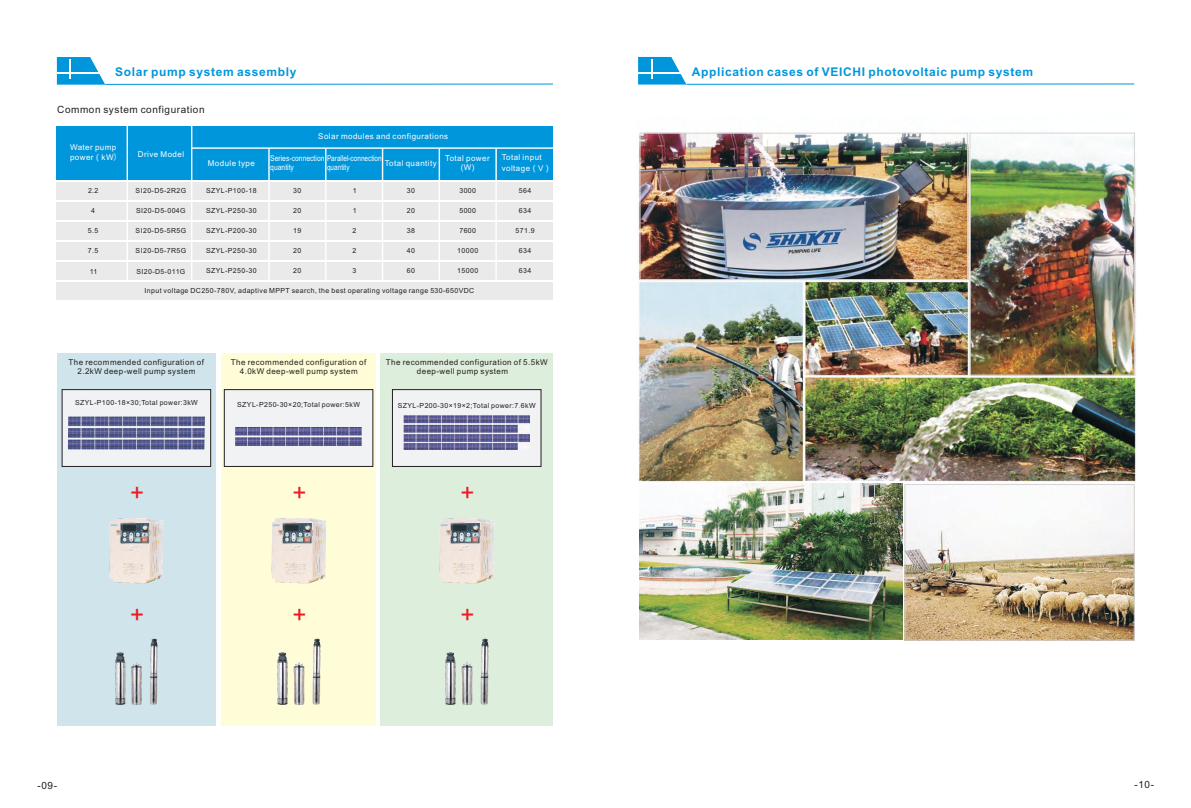
<style>
.page{position:relative;width:1191px;height:808px;background:#fff}
.page>*{position:absolute;margin:0;border:0;box-sizing:border-box;transform-origin:0 0}
.t1{font:24px "Arial";color:#ef1923}
.t2{font:700 12px "Arial";letter-spacing:.055em;color:#0096db}
.t3{font:10px "Arial";letter-spacing:.055em;color:#241f1f}
.t4{font:8px/8.9px "Arial";letter-spacing:.055em;color:#241f1f;text-align:center}
.t5{font:8px/10.2px "Arial";letter-spacing:.055em;color:#fff}
.t6{font:8px/9px "Arial";color:#fff;scale:.85 1}
.t7{font:8px "Arial";color:#fff;scale:.8 1}
.t8{font:7px "Arial";letter-spacing:.055em;color:#241f1f}
.s1{font-family:"Microsoft Ya Hei"}
.s2{font-family:"Adobe Heiti Std"}
.s3{font-family:"Microsoft Ya Hei";font-weight:300}
</style>
<div class="page">
<svg style="left:638px;top:57px;width:496px;height:28px"></svg>
<div style="left:380px;top:353px;width:173px;height:373px;background:#ddeedc"></div>
<div style="left:222px;top:353px;width:154px;height:373px;background:#fffdd7"></div>
<div style="left:57px;top:353px;width:159px;height:373px;background:#d0e4eb"></div>
<svg style="left:57px;top:57px;width:496px;height:28px"></svg>
<div style="left:57px;top:126px;width:496px;height:53px;background:#0096db"></div>
<div style="left:57px;top:182px;width:496px;height:17px;background:#ebeaea"></div>
<div style="left:57px;top:202px;width:496px;height:18px;background:#ebeaea"></div>
<div style="left:57px;top:222px;width:496px;height:18px;background:#ebeaea"></div>
<div style="left:57px;top:242px;width:496px;height:18px;background:#ebeaea"></div>
<div style="left:57px;top:262px;width:496px;height:18px;background:#ebeaea"></div>
<div style="left:57px;top:282px;width:496px;height:18px;background:#ebeaea"></div>
<hr style="left:127px;top:126px;width:1px;height:154px;background:#fff">
<hr style="left:191px;top:126px;width:1px;height:154px;background:#fff">
<hr style="left:192px;top:147px;width:361px;height:2px;background:#fff">
<hr style="left:268px;top:149px;width:2px;height:131px;background:#fff">
<hr style="left:325px;top:149px;width:1px;height:131px;background:#fff">
<hr style="left:382px;top:149px;width:1px;height:131px;background:#fff">
<hr style="left:438px;top:149px;width:2px;height:131px;background:#fff">
<hr style="left:495px;top:149px;width:2px;height:131px;background:#fff">
<img style="left:109px;top:518px;width:54px;height:65px">
<img style="left:115px;top:638px;width:43px;height:67px">
<img style="left:271px;top:518px;width:55px;height:65px">
<img style="left:277px;top:638px;width:44px;height:67px">
<img style="left:439px;top:518px;width:55px;height:65px">
<img style="left:445px;top:638px;width:44px;height:67px">
<img style="left:638px;top:132px;width:498px;height:352px">
<div style="left:639px;top:133px;width:329px;height:147px;border:1px solid #d5d4d5"></div>
<div style="left:969px;top:133px;width:165px;height:242px;border:1px solid #d5d4d5"></div>
<img style="left:639px;top:484px;width:263px;height:155px">
<img style="left:906px;top:486px;width:226px;height:152px">
<div style="left:904px;top:484px;width:230px;height:156px;border:1px solid #d5d4d5"></div>
<div style="left:62px;top:389px;width:149px;height:78px;background:#f1f2f3;border:1px solid #241f1f"></div>
<img style="left:68px;top:416px;width:137px;height:34px">
<div style="left:224px;top:389px;width:149px;height:78px;background:#f1f2f3;border:1px solid #241f1f"></div>
<img style="left:235px;top:427px;width:127px;height:19px">
<div style="left:392px;top:389px;width:149px;height:78px;background:#f1f2f3;border:1px solid #241f1f"></div>
<img style="left:403px;top:416px;width:127px;height:34px">
<h2 class="t2" style="left:115px;top:67px;width:183px">Solar pump system assembly</h2>
<h3 class="t3" style="left:57px;top:106px;width:149px">Common system configuration</h3>
<p class="t5" style="left:70px;top:142px;width:53px">Water pump power<span class="s1">（</span>kW<span class="s2">）</span></p>
<p class="t8" style="left:88px;top:188px;width:12px">2<span class="s1">.</span>2</p>
<p class="t8" style="left:91px;top:208px;width:5px">4</p>
<p class="t8" style="left:88px;top:228px;width:12px">5.5</p>
<p class="t8" style="left:88px;top:248px;width:12px">7.5</p>
<p class="t8" style="left:90px;top:268px;width:9px">11</p>
<p class="t5" style="left:318px;top:132px;width:131px">Solar modules and configurations</p>
<p class="t5" style="left:138px;top:149px;width:48px">Drive Model</p>
<p class="t8" style="left:136px;top:188px;width:52px">SI20-D5-2R2G</p>
<p class="t8" style="left:136px;top:208px;width:51px">SI20-D5-004G</p>
<p class="t8" style="left:136px;top:228px;width:52px">SI20-D5-5R5G</p>
<p class="t8" style="left:136px;top:248px;width:52px">SI20-D5-7R5G</p>
<p class="t8" style="left:136px;top:268px;width:50px">SI20-D5-011G</p>
<p class="t5" style="left:385px;top:158px;width:54px">Total quantity</p>
<p class="t5" style="left:445px;top:155px;width:46px;line-height:8.9px;text-align:center">Total power (W)</p>
<p class="t5" style="left:502px;top:153px;width:51px">Total input voltage<span class="s1">（</span>V<span class="s1">）</span></p>
<p class="t5" style="left:208px;top:158px;width:49px">Module type</p>
<p class="t6" style="left:270px;top:154px;width:133px">Series-connection Parallel-connection quantity</p>
<p class="t7" style="left:327px;top:164px;width:30px">quantity</p>
<p class="t8" style="left:206px;top:188px;width:52px">SZYL-P100-18</p>
<p class="t8" style="left:206px;top:208px;width:52px">SZYL-P250-30</p>
<p class="t8" style="left:206px;top:228px;width:52px">SZYL-P200-30</p>
<p class="t8" style="left:206px;top:248px;width:52px">SZYL-P250-30</p>
<p class="t8" style="left:206px;top:268px;width:52px">SZYL-P250-30</p>
<p class="t8" style="left:459px;top:188px;width:18px">3000</p>
<p class="t8" style="left:459px;top:208px;width:18px">5000</p>
<p class="t8" style="left:459px;top:228px;width:18px">7600</p>
<p class="t8" style="left:457px;top:248px;width:23px">10000</p>
<p class="t8" style="left:457px;top:268px;width:23px">15000</p>
<p class="t8" style="left:407px;top:188px;width:10px">30</p>
<p class="t8" style="left:407px;top:208px;width:10px">20</p>
<p class="t8" style="left:407px;top:228px;width:10px">38</p>
<p class="t8" style="left:407px;top:248px;width:10px">40</p>
<p class="t8" style="left:407px;top:268px;width:10px">60</p>
<p class="t8" style="left:519px;top:188px;width:14px">564</p>
<p class="t8" style="left:519px;top:208px;width:14px">634</p>
<p class="t8" style="left:515px;top:228px;width:21px">571.9</p>
<p class="t8" style="left:519px;top:248px;width:14px">634</p>
<p class="t8" style="left:519px;top:268px;width:14px">634</p>
<p class="t8" style="left:293px;top:188px;width:10px">30</p>
<p class="t8" style="left:293px;top:208px;width:10px">20</p>
<p class="t8" style="left:293px;top:228px;width:10px">19</p>
<p class="t8" style="left:293px;top:248px;width:10px">20</p>
<p class="t8" style="left:293px;top:268px;width:10px">20</p>
<p class="t8" style="left:353px;top:188px;width:5px">1</p>
<p class="t8" style="left:353px;top:208px;width:5px">1</p>
<p class="t8" style="left:352px;top:228px;width:5px">2</p>
<p class="t8" style="left:352px;top:248px;width:5px">2</p>
<p class="t8" style="left:352px;top:268px;width:5px">3</p>
<p class="t8" style="left:144px;top:288px;width:331px">Input voltage DC250-780V, adaptive MPPT search, the best operating voltage range 530-650VDC</p>
<p class="t4" style="left:69px;top:358px;width:137px">The recommended configuration of<br>2.2kW deep-well pump system</p>
<p class="t4" style="left:231px;top:358px;width:137px">The recommended configuration of<br>4.0kW deep-well pump system</p>
<p class="t4" style="left:417px;top:358px;width:132px;text-align:left;text-indent:-31px">The recommended configuration of 5.5kW deep-well pump system</p>
<p class="t8" style="left:75px;top:400px;width:124px">SZYL-P100-18×30;Total power:3kW</p>
<p class="t8" style="left:237px;top:401px;width:124px">SZYL-P250-30×20;Total power:5kW</p>
<p class="t8" style="left:398px;top:403px;width:139px">SZYL-P200-30×19×2;Total power:7<span class="s3">.</span>6kW</p>
<h1 class="t1" style="left:130px;top:483px;width:16px">+</h1>
<h1 class="t1" style="left:130px;top:606px;width:16px">+</h1>
<h1 class="t1" style="left:292px;top:483px;width:16px">+</h1>
<h1 class="t1" style="left:292px;top:606px;width:16px">+</h1>
<h1 class="t1" style="left:460px;top:483px;width:16px">+</h1>
<h1 class="t1" style="left:460px;top:606px;width:16px">+</h1>
<h2 class="t2" style="left:692px;top:67px;width:343px">Application cases of VEICHI photovoltaic pump system</h2>
<h3 class="t3" style="left:38px;top:781px;width:21px">-09-</h3>
<h3 class="t3" style="left:1134px;top:781px;width:21px">-10-</h3>
</div>
